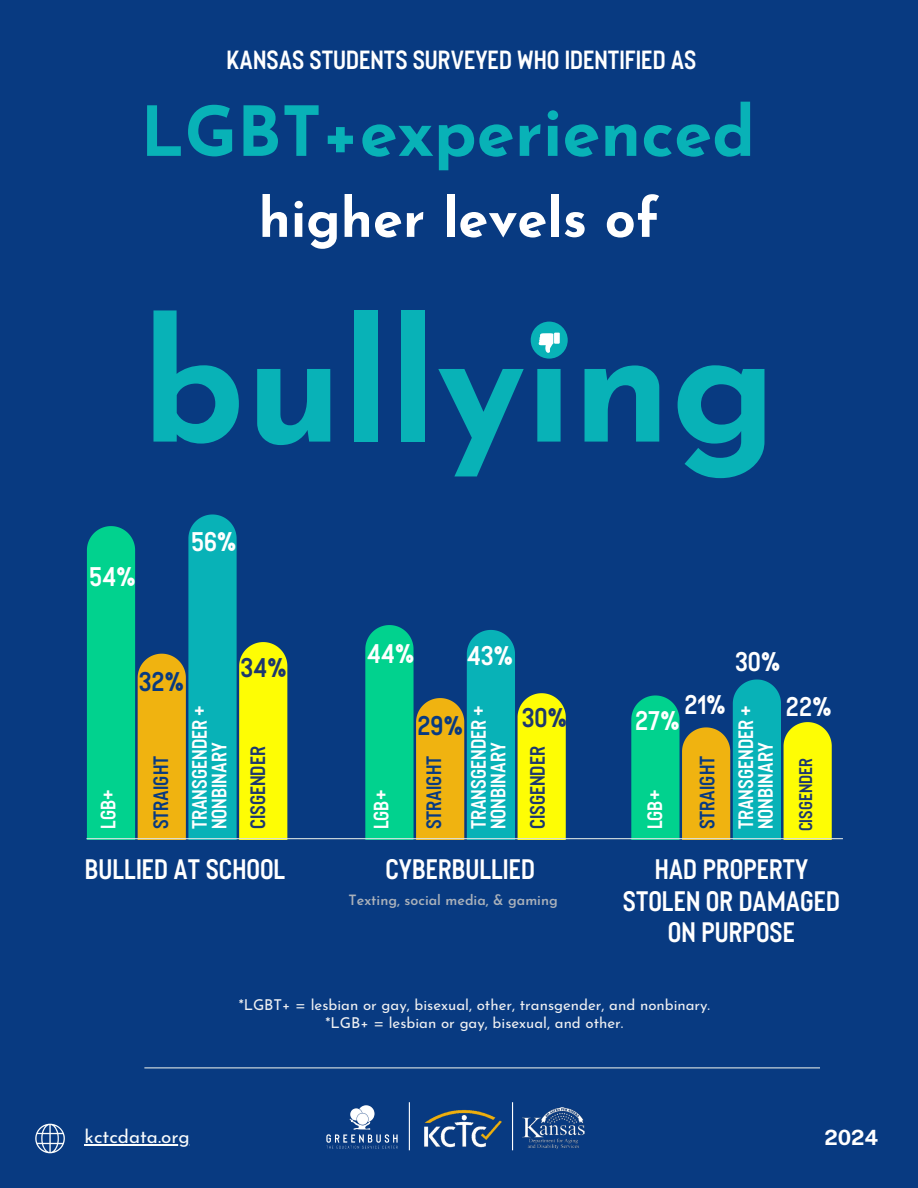
<style>
.page{position:relative;width:918px;height:1188px;background:#083a81}
.page>*{position:absolute;margin:0;border:0;box-sizing:border-box;transform-origin:0 0}
.t1{font:700 166.2px "Josefin Sans";color:#08b2b7}
.t2{font:700 68.7px "Josefin Sans";color:#08b2b7}
.t3{font:700 54.3px "Josefin Sans";color:#fff}
.t4{font:600 35.55px/31.2px "Buffalo";color:#fff;text-align:center}
.t5{font:600 33.9px "Buffalo";color:#fff}
.t6{font:600 33.9px "Buffalo";color:#083a81}
.t7{font:600 33.9px "Buffalo";color:#1c376f}
.t8{font:600 33.15px "Buffalo";color:#fff}
.t9{font:600 26.25px/19.6px "Buffalo";color:#fff}
.t10{font:600 26.25px "Buffalo";color:#083a81}
.t11{font:600 26.25px "Buffalo";color:#1c376f}
.t12{font:600 23.1px "Buffalo";color:#1c376f}
.t13{font:700 21px "Public Sans";color:#fff}
.t14{font:18.9px "Josefin Sans";color:#fafcfc}
.t15{font:15px "Josefin Sans";color:#eff0f2}
.t16{font:600 14.25px "Josefin Sans";color:#aab1ba}
</style>
<div class="page">
<svg style="left:87px;top:514px;width:200px;height:324px"></svg>
<svg style="left:631px;top:680px;width:201px;height:158px"></svg>
<svg style="left:365px;top:625px;width:201px;height:213px"></svg>
<hr style="left:144px;top:1067px;width:676px;height:1px;background:#dae2e2">
<hr style="left:86px;top:838px;width:757px;height:1px;background:#dae2e2">
<div style="left:531px;top:322px;width:37px;height:37px;background:#08b2b7;border-radius:50%"></div>
<div style="left:554px;top:333px;width:6px;height:11px;background:#fff"></div>
<svg style="left:538px;top:333px;width:15px;height:20px"></svg>
<hr style="left:85px;top:1144px;width:105px;height:1px;background:#fafcfc">
<svg style="left:35px;top:1124px;width:30px;height:29px"></svg>
<img style="left:326px;top:1105px;width:72px;height:44px">
<hr style="left:512px;top:1102px;width:1px;height:48px;background:#fff">
<img style="left:522px;top:1107px;width:63px;height:42px">
<hr style="left:409px;top:1102px;width:1px;height:48px;background:#fff">
<img style="left:424px;top:1109px;width:78px;height:39px">
<h4 class="t8" style="left:227px;top:38px;width:471px">KANSASSTUDENTSSURVEYED WHOIDENTIFIED AS</h4>
<h2 class="t2" style="left:141px;top:104px;width:616px">LGBT+experienced</h2>
<h2 class="t3" style="left:259px;top:196px;width:402px">higher levels of</h2>
<h1 class="t1" style="left:142px;top:317px;width:636px">bullying</h1>
<p class="t5" style="left:90px;top:554px;width:48px">54%</p>
<h6 class="t5" style="left:192px;top:520px;width:47px">56%</h6>
<h4 class="t9" style="left:97px;top:829px;width:41px;rotate:-90deg">LGB+</h4>
<h4 class="t6" style="left:139px;top:660px;width:47px">32%</h4>
<h6 class="t10" style="left:144px;top:829px;width:75px;rotate:-90deg">straight</h6>
<p class="t9" style="left:188px;top:829px;width:126px;rotate:-90deg">Transgender+<br>Nonbinary</p>
<p class="t7" style="left:241px;top:646px;width:48px">34%</p>
<p class="t11" style="left:241px;top:829px;width:85px;rotate:-90deg">cisgender</p>
<p class="t5" style="left:367px;top:631px;width:49px">44%</p>
<h4 class="t5" style="left:467px;top:634px;width:48px">43%</h4>
<h4 class="t9" style="left:370px;top:829px;width:41px;rotate:-90deg">LGB+</h4>
<p class="t6" style="left:418px;top:704px;width:47px">29%</p>
<p class="t10" style="left:417px;top:829px;width:75px;rotate:-90deg">straight</p>
<h4 class="t9" style="left:467px;top:829px;width:126px;rotate:-90deg">Transgender+<br>Nonbinary</h4>
<p class="t5" style="left:684px;top:682px;width:43px">21%</p>
<h4 class="t7" style="left:522px;top:695px;width:47px">30%</h4>
<h4 class="t5" style="left:635px;top:699px;width:46px">27%</h4>
<p class="t11" style="left:521px;top:829px;width:85px;rotate:-90deg">cisgender</p>
<p class="t9" style="left:643px;top:829px;width:41px;rotate:-90deg">LGB+</p>
<p class="t10" style="left:690px;top:829px;width:75px;rotate:-90deg">straight</p>
<h4 class="t5" style="left:735px;top:639px;width:47px">30%</h4>
<h4 class="t9" style="left:734px;top:829px;width:126px;rotate:-90deg">Transgender+<br>Nonbinary</h4>
<h6 class="t5" style="left:786px;top:684px;width:47px">22%</h6>
<h4 class="t12" style="left:791px;top:831px;width:75px;rotate:-90deg">cisgender</h4>
<p class="t4" style="left:85px;top:851px;width:202px">Bullied atschool</p>
<p class="t4" style="left:385px;top:851px;width:151px">Cyberbullied</p>
<h4 class="t16" style="left:349px;top:894px;width:211px">Texting, social media, &amp; gaming</h4>
<h3 class="t4" style="left:623px;top:852px;width:219px">HadProperty stolen ordamaged on purpose</h3>
<h4 class="t14" style="left:85px;top:1129px;width:107px">kctcdata.org</h4>
<p class="t15" style="left:239px;top:999px;width:473px">*LGBT+ = lesbian or gay, bisexual, other, transgender, and nonbinary.</p>
<h4 class="t15" style="left:325px;top:1017px;width:299px">*LGB+ = lesbian or gay, bisexual, and other.</h4>
<h4 class="t13" style="left:824px;top:1125px;width:55px">2024</h4>
</div>
